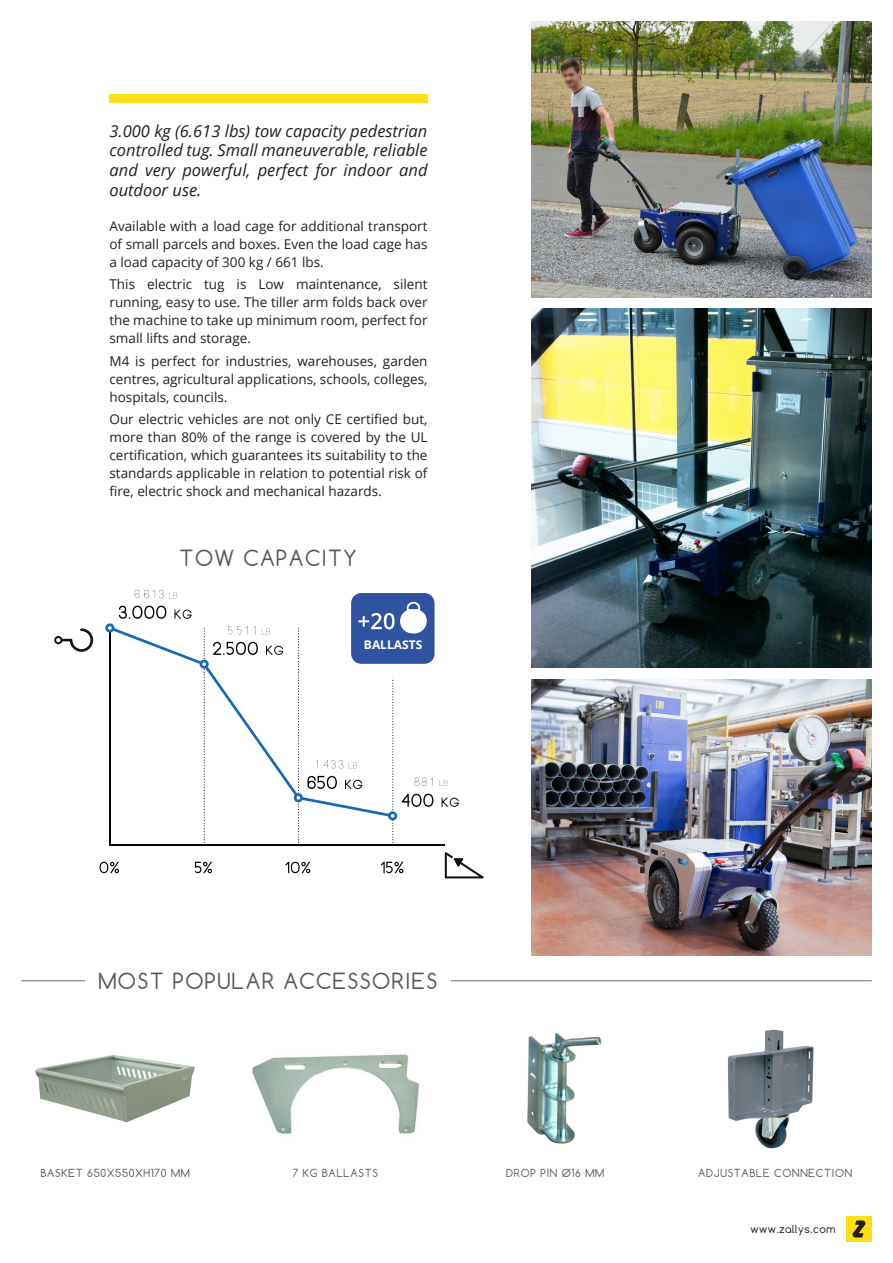
<style>
.page{position:relative;width:893px;height:1263px;background:#fff}
.page>*{position:absolute;margin:0;border:0;box-sizing:border-box;transform-origin:0 0}
.t1{font:21px "Comfortaa";letter-spacing:.07em;color:#57585a}
.t2{font:italic 16.5px/19.8px "Open Sans";color:#231f20;text-align:justify}
.t3{font:13.5px/18px "Open Sans";color:#231f20;text-align:justify}
.t4{font:700 12px "Open Sans";color:#fff}
.t5{font:10.5px "Comfortaa";letter-spacing:.07em;color:#57585a}
.t6{font:10.5px "Comfortaa";letter-spacing:.05em;color:#231f20}
</style>
<div class="page">
<img style="left:531px;top:21px;width:341px;height:277px">
<img style="left:531px;top:679px;width:341px;height:276px">
<img style="left:531px;top:308px;width:341px;height:360px">
<div style="left:846px;top:1216px;width:26px;height:26px;background:#ffdd17"></div>
<svg style="left:852px;top:1220px;width:13px;height:17px"></svg>
<hr style="left:21px;top:980px;width:851px;height:1px;background:#57585a">
<div style="left:109px;top:94px;width:319px;height:9px;background:#ffdd17"></div>
<div style="left:85px;top:972px;width:366px;height:17px;background:#fff"></div>
<img style="left:35px;top:1055px;width:160px;height:68px">
<img style="left:252px;top:1054px;width:167px;height:80px">
<img style="left:727px;top:1029px;width:87px;height:120px">
<img style="left:527px;top:1033px;width:75px;height:111px">
<hr style="left:109px;top:627px;width:2px;height:219px;background:#000001">
<hr style="left:109px;top:844px;width:285px;height:2px;background:#000001">
<svg style="left:100px;top:862px;width:19px;height:11px"></svg>
<svg style="left:195px;top:862px;width:17px;height:11px"></svg>
<svg style="left:285px;top:862px;width:25px;height:11px"></svg>
<svg style="left:381px;top:862px;width:22px;height:11px"></svg>
<hr style="left:393px;top:844px;width:52px;height:2px;background:#000001">
<svg style="left:445px;top:852px;width:39px;height:26px"></svg>
<svg style="left:54px;top:628px;width:39px;height:24px"></svg>
<img style="left:110px;top:632px;width:184px;height:167px">
<svg style="left:105px;top:606px;width:61px;height:26px"></svg>
<svg style="left:174px;top:610px;width:18px;height:9px"></svg>
<svg style="left:135px;top:590px;width:42px;height:9px"></svg>
<svg style="left:200px;top:626px;width:83px;height:217px"></svg>
<svg style="left:294px;top:593px;width:165px;height:250px"></svg>
<p class="t2" style="left:109px;top:120px;width:320px">3.000 kg (6.613 lbs) tow capacity pedestrian controlled tug. Small maneuverable, reliable and very powerful, perfect for indoor and outdoor use.</p>
<p class="t3" style="left:109px;top:217px;width:320px">Available with a load cage for additional transport of small parcels and boxes. Even the load cage has a load capacity of 300 kg / 661 lbs.</p>
<p class="t3" style="left:109px;top:275px;width:320px">This electric tug is Low maintenance, silent running, easy to use. The tiller arm folds back over the machine to take up minimum room, perfect for small lifts and storage.</p>
<p class="t3" style="left:109px;top:351px;width:320px">M4 is perfect for industries, warehouses, garden centres, agricultural applications, schools, colleges, hospitals, councils.</p>
<p class="t3" style="left:109px;top:410px;width:320px">Our electric vehicles are not only CE certified but, more than 80% of the range is covered by the UL certification, which guarantees its suitability to the standards applicable in relation to potential risk of fire, electric shock and mechanical hazards.</p>
<p class="t1" style="left:180px;top:545px;width:178px">TOW CAPACITY</p>
<p class="t4" style="left:364px;top:636px;width:60px">BALLASTS</p>
<p class="t1" style="left:98px;top:967px;width:340px">MOST POPULAR ACCESSORIES</p>
<p class="t5" style="left:41px;top:1166px;width:151px">BASKET 650X550XH170 MM</p>
<p class="t5" style="left:293px;top:1166px;width:87px">7 KG BALLASTS</p>
<p class="t5" style="left:506px;top:1166px;width:100px">DROP PIN Ø16 MM</p>
<p class="t5" style="left:698px;top:1166px;width:156px">ADJUSTABLE CONNECTION</p>
<p class="t6" style="left:750px;top:1222px;width:86px">www.zallys.com</p>
</div>
